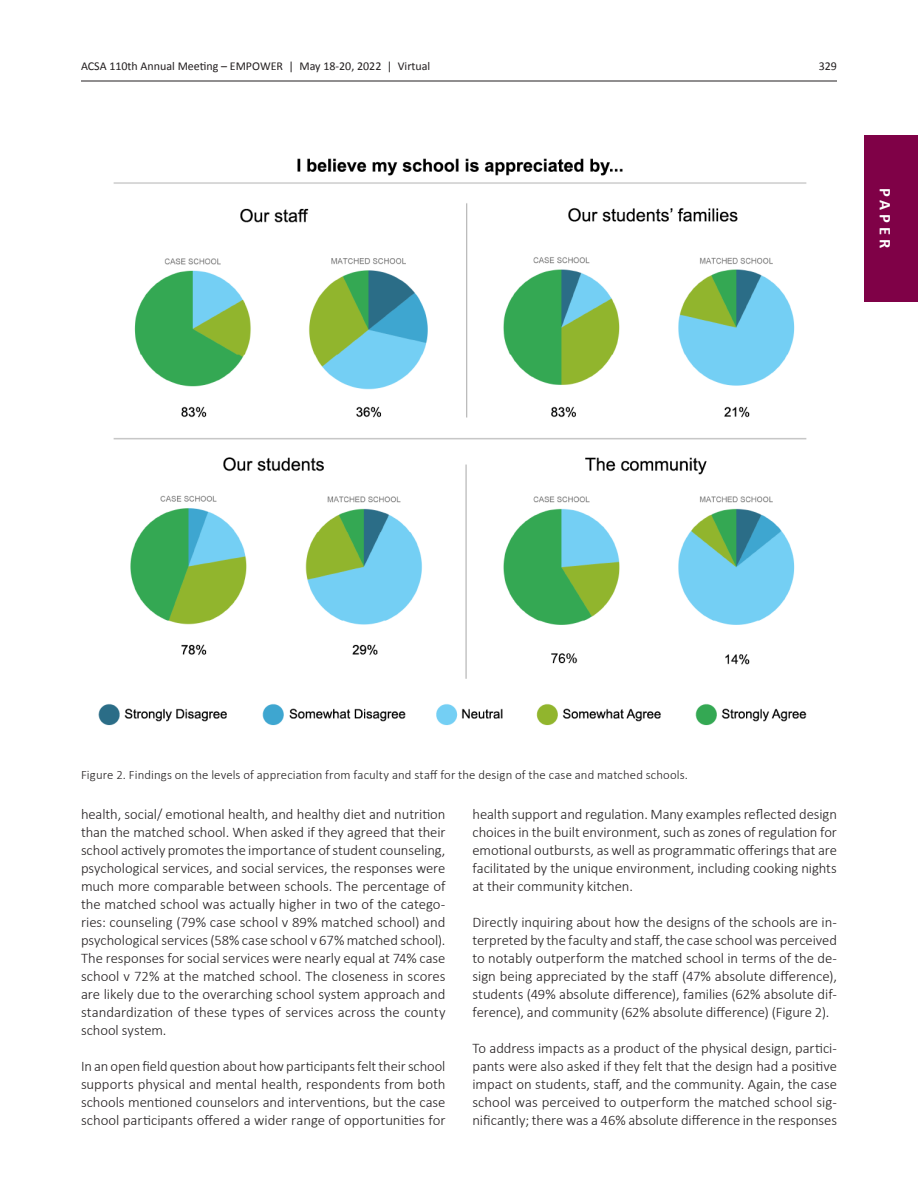
<style>
.page{position:relative;width:918px;height:1188px;background:#fff}
.page>*{position:absolute;margin:0;border:0;box-sizing:border-box;transform-origin:0 0}
.t1{font:700 16.5px "Calibri";letter-spacing:.235em;color:#fff}
._06_Main_Body_Text_-_no_break_body{font:300 14.7px/18px "Calibri";letter-spacing:-.005em;color:#231f20;text-align:justify}
._07_Caption_Text{font:300 12.75px "Calibri";letter-spacing:.01em;color:#231f20}
.t2{font:12px "Calibri";color:#231f20}
</style>
<div class="page">
<hr style="left:81px;top:81px;width:756px;height:1px;background:#231f20">
<div style="left:864px;top:135px;width:54px;height:166px;background:#7f0147"></div>
<img style="left:98px;top:158px;width:709px;height:568px">
<p class="t2" style="left:81px;top:57px;width:351px">ACSA 110th Annual Meeting – EMPOWER | May 18-20, 2022 | Virtual</p>
<p class="t2" style="left:819px;top:57px;width:20px">329</p>
<p class="t1" style="left:897px;top:188px;width:61px;rotate:90deg">PAPER</p>
<p class="_07_Caption_Text" style="left:81px;top:766px;width:609px">Figure 2. Findings on the levels of appreciation from faculty and staff for the design of the case and matched schools.</p>
<p class="_06_Main_Body_Text_-_no_break_body" style="left:81px;top:805px;width:366px">health, social/ emotional health, and healthy diet and nutrition than the matched school. When asked if they agreed that their school actively promotes the importance of student counseling, psychological services, and social services, the responses were much more comparable between schools. The percentage of the matched school was actually higher in two of the catego&shy;ries: counseling (79% case school v 89% matched school) and psychological services (58% case school v 67% matched school).<br>The responses for social services were nearly equal at 74% case school v 72% at the matched school. The closeness in scores are likely due to the overarching school system approach and standardization of these types of services across the county school system.</p>
<p class="_06_Main_Body_Text_-_no_break_body" style="left:81px;top:1057px;width:366px">In an open field question about how participants felt their school supports physical and mental health, respondents from both schools mentioned counselors and interventions, but the case school participants offered a wider range of opportunities for</p>
<p class="_06_Main_Body_Text_-_no_break_body" style="left:472px;top:805px;width:366px">health support and regulation. Many examples reflected design choices in the built environment, such as zones of regulation for emotional outbursts, as well as programmatic offerings that are facilitated by the unique environment, including cooking nights at their community kitchen.</p>
<p class="_06_Main_Body_Text_-_no_break_body" style="left:472px;top:913px;width:366px">Directly inquiring about how the designs of the schools are in&shy;terpreted by the faculty and staff, the case school was perceived to notably outperform the matched school in terms of the de&shy;sign being appreciated by the staff (47% absolute difference), students (49% absolute difference), families (62% absolute dif&shy;ference), and community (62% absolute difference) (Figure 2).</p>
<p class="_06_Main_Body_Text_-_no_break_body" style="left:472px;top:1039px;width:366px">To address impacts as a product of the physical design, partici&shy;pants were also asked if they felt that the design had a positive impact on students, staff, and the community. Again, the case school was perceived to outperform the matched school sig&shy;nificantly; there was a 46% absolute difference in the responses</p>
</div>
